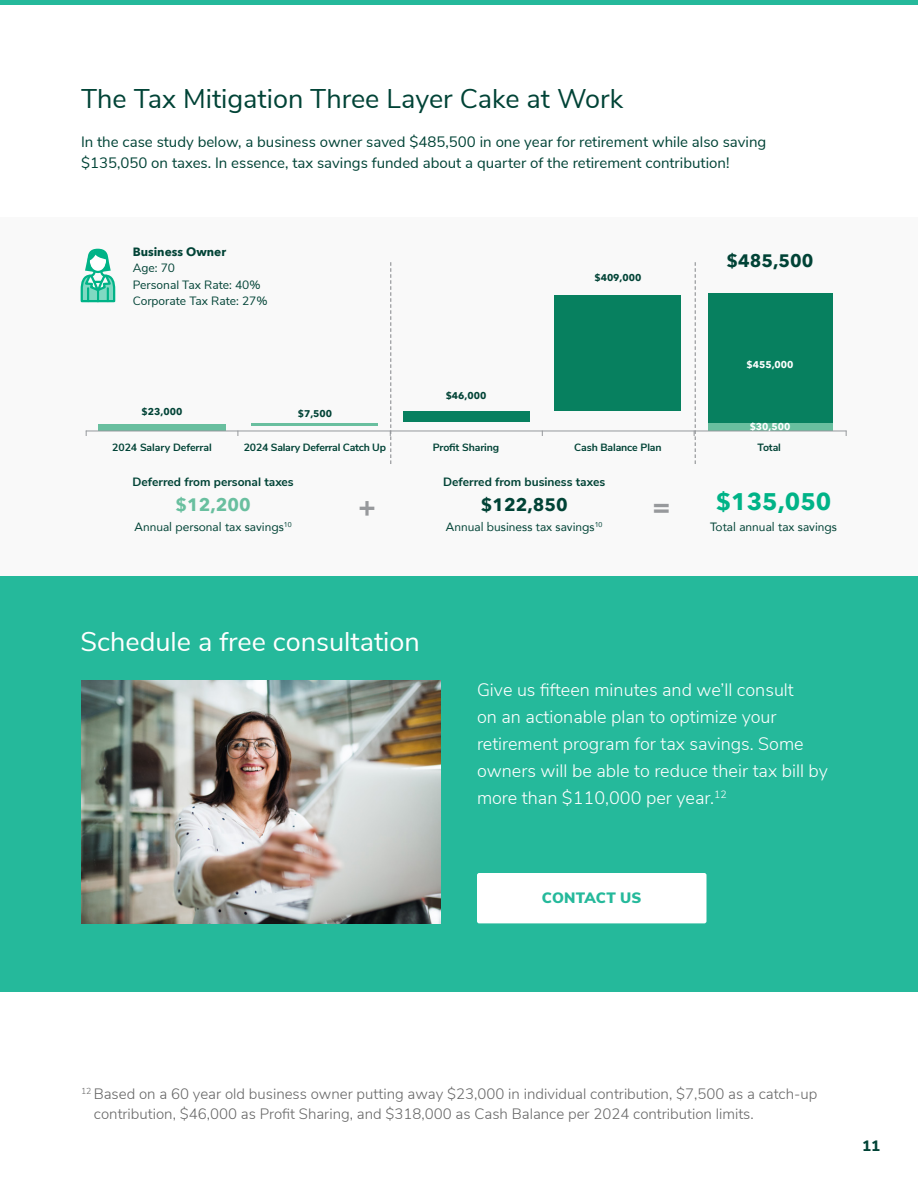
<style>
.page{position:relative;width:918px;height:1188px;background:#fff}
.page>*{position:absolute;margin:0;border:0;box-sizing:border-box;transform-origin:0 0}
.t1{font:800 30px "Nunito Sans";color:#97999c}
.t2{font:27px "Nunito Sans";color:#014336}
.t3{font:27px "Nunito Sans";color:#fff}
.t4{font:700 24px "Avenir Next";color:#00b387}
.t5{font:300 18px/27px "Nunito Sans";color:#fff}
.t6{font:700 18px "Avenir Next";color:#014336}
.t7{font:700 18px "Avenir Next";color:#69bf9f}
.t8{font:300 15px/19.5px "Nunito Sans";color:#666}
.t9{font:15px/21px "Nunito Sans";color:#014336}
.t10{font:900 15px "Nunito Sans";letter-spacing:.015em;color:#25b99b}
.t11{font:800 15px "Nunito Sans";color:#014336}
.t12{font:12px "Avenir";color:#014336}
.t13{font:700 12px "Nunito Sans";color:#014336}
.t14{font:12px/16.5px "Nunito Sans";color:#014336}
.t15{font:700 12px "Avenir Next";color:#014336}
.t16{font:700 10.5px "Nunito Sans";letter-spacing:-.01em;color:#014336}
.t17{font:700 9.75px "Avenir Next";color:#014336}
.t18{font:700 9.75px "Avenir Next";color:#fff}
.t19{font:7.05px "Avenir";color:#014336}
</style>
<div class="page">
<div style="left:0;top:576px;width:918px;height:416px;background:#25b99b"></div>
<img style="left:81px;top:681px;width:360px;height:242px">
<div style="left:477px;top:873px;width:229px;height:50px;background:#fff;border-radius:2px"></div>
<div style="left:0;top:217px;width:918px;height:359px;background:#f9f9f9"></div>
<div style="left:88px;top:249px;width:20px;height:24px;border:2px solid #00b387;border-radius:50%"></div>
<svg style="left:80px;top:250px;width:36px;height:53px"></svg>
<div style="left:708px;top:293px;width:124px;height:130px;background:#07805f"></div>
<div style="left:555px;top:295px;width:126px;height:116px;background:#07805f"></div>
<div style="left:403px;top:411px;width:126px;height:10px;background:#07805f"></div>
<div style="left:708px;top:423px;width:124px;height:8px;background:#69bf9f"></div>
<div style="left:98px;top:425px;width:128px;height:6px;background:#69bf9f"></div>
<hr style="left:252px;top:423px;width:126px;height:2px;background:#69bf9f">
<svg style="left:694px;top:262px;width:2px;height:202px"></svg>
<hr style="left:86px;top:431px;width:761px;height:1px;background:#95989c">
<svg style="left:390px;top:262px;width:1px;height:202px"></svg>
<hr style="left:0;top:0;width:918px;height:4px;background:#25b99b">
<h2 class="t2" style="left:81px;top:79px;width:544px">The Tax Mitigation Three Layer Cake at Work</h2>
<p class="t9" style="left:81px;top:131px;width:687px">In the case study below, a business owner saved $485,500 in one year for retirement while also saving $135,050 on taxes. In essence, tax savings funded about a quarter of the retirement contribution!</p>
<p class="t15" style="left:133px;top:241px;width:95px">Business Owner</p>
<p class="t14" style="left:133px;top:259px;width:136px">Age: 70<br>Personal Tax Rate: 40%<br>Corporate Tax Rate: 27%</p>
<p class="t17" style="left:446px;top:387px;width:42px">$46,000</p>
<p class="t17" style="left:594px;top:269px;width:49px">$409,000</p>
<p class="t6" style="left:727px;top:245px;width:88px">$485,500</p>
<p class="t18" style="left:747px;top:356px;width:49px">$455,000</p>
<p class="t17" style="left:142px;top:403px;width:42px">$23,000</p>
<p class="t17" style="left:298px;top:405px;width:36px">$7,500</p>
<p class="t16" style="left:112px;top:440px;width:101px">2024 Salary Deferral</p>
<p class="t16" style="left:244px;top:440px;width:144px">2024 Salary Deferral Catch Up</p>
<p class="t16" style="left:433px;top:440px;width:68px">Profit Sharing</p>
<p class="t16" style="left:574px;top:440px;width:89px">Cash Balance Plan</p>
<p class="t16" style="left:758px;top:440px;width:25px">Total</p>
<p class="t18" style="left:750px;top:418px;width:42px">$30,500</p>
<p class="t13" style="left:132px;top:473px;width:163px">Deferred from personal taxes</p>
<p class="t13" style="left:443px;top:473px;width:163px">Deferred from business taxes</p>
<p class="t12" style="left:446px;top:517px;width:150px">Annual business tax savings</p>
<p class="t12" style="left:710px;top:517px;width:128px">Total annual tax savings</p>
<p class="t7" style="left:176px;top:489px;width:77px">$12,200</p>
<p class="t6" style="left:481px;top:489px;width:88px">$122,850</p>
<h3 class="t4" style="left:716px;top:481px;width:117px">$135,050</h3>
<h1 class="t1" style="left:358px;top:484px;width:19px">+</h1>
<h1 class="t1" style="left:653px;top:484px;width:19px">=</h1>
<p class="t12" style="left:135px;top:517px;width:159px">Annual personal tax savings<sup>10</sup></p>
<p class="t19" style="left:595px;top:519px;width:9px">10</p>
<h2 class="t3" style="left:81px;top:622px;width:341px">Schedule a free consultation</h2>
<p class="t5" style="left:477px;top:676px;width:353px">Give us fifteen minutes and we’ll consult<br>on an actionable plan to optimize your retirement program for tax savings. Some owners will be able to reduce their tax bill by more than $110,000 per year.<sup>12</sup></p>
<p class="t10" style="left:542px;top:887px;width:101px">CONTACT US</p>
<p class="t8" style="left:94px;top:1084px;width:725px;text-indent:-13px"><sup>12</sup> Based on a 60 year old business owner putting away $23,000 in individual contribution, $7,500 as a catch-up contribution, $46,000 as Profit Sharing, and $318,000 as Cash Balance per 2024 contribution limits.</p>
<p class="t11" style="left:862px;top:1135px;width:19px">11</p>
</div>
